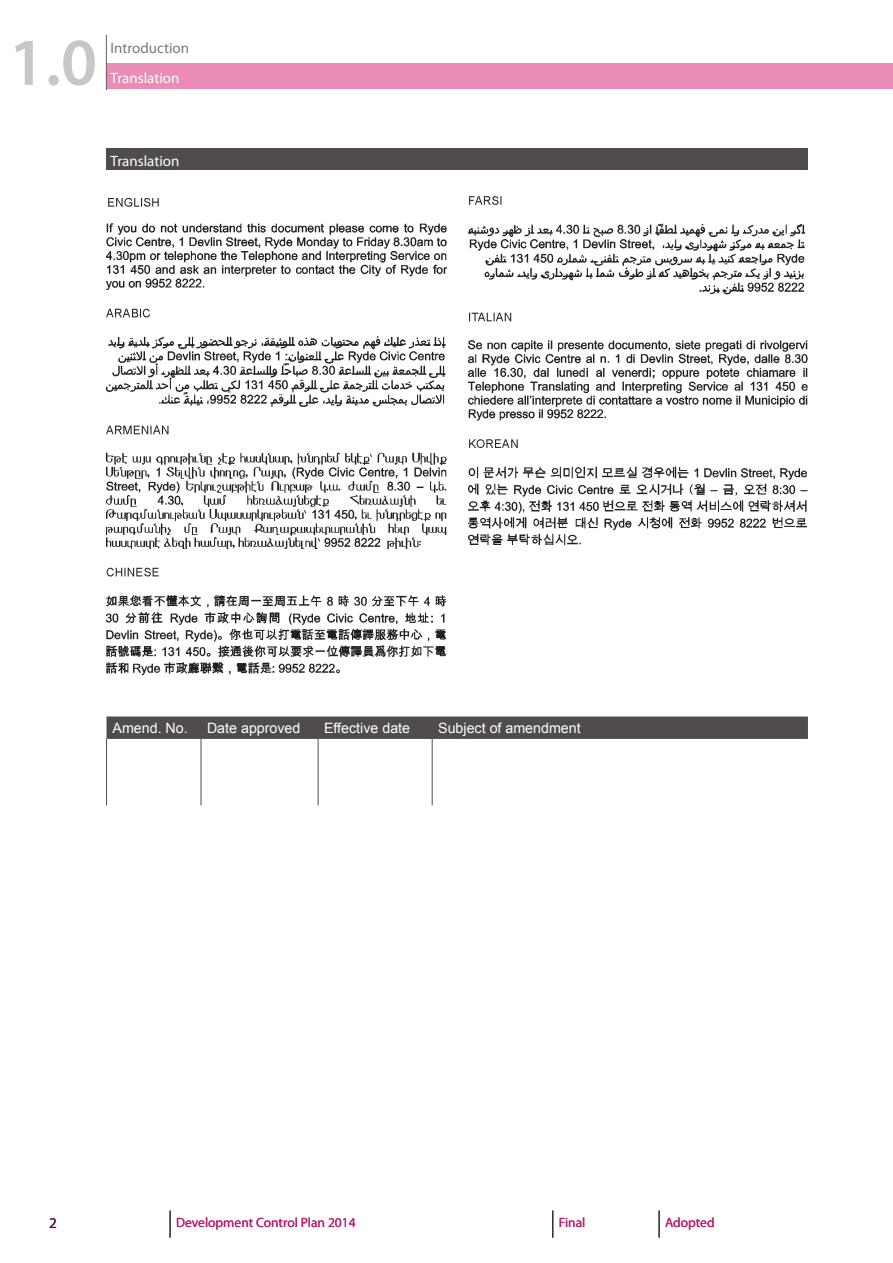
<style>
.page{position:relative;width:893px;height:1263px;background:#fff}
.page>*{position:absolute;margin:0;border:0;box-sizing:border-box;transform-origin:0 0}
.t1{font:600 67.5px "Myriad Pro";color:#c8c7c8}
.t2{font:15px "Myriad Pro";color:#fff}
.t3{font:15px "Myriad Pro";color:#7b787a}
.Page_Number{font:15px "Myriad Pro";color:#620847}
.t4{font:14.25px "Arial";color:#fff}
.Footer_Text_Green{font:13.5px "Myriad Pro";color:#bf1e71}
</style>
<div class="page">
<div style="left:106px;top:149px;width:702px;height:21px;background:#504b4e"></div>
<svg style="left:107px;top:716px;width:701px;height:23px;background:#544f52"></svg>
<hr style="left:106px;top:739px;width:1px;height:66px;background:#504b4e">
<hr style="left:201px;top:739px;width:1px;height:66px;background:#504b4e">
<hr style="left:318px;top:739px;width:1px;height:66px;background:#504b4e">
<hr style="left:432px;top:739px;width:1px;height:66px;background:#504b4e">
<img style="left:106px;top:198px;width:340px;height:478px">
<img style="left:468px;top:196px;width:340px;height:349px">
<svg style="left:170px;top:1210px;width:1px;height:27px"></svg>
<svg style="left:552px;top:1210px;width:1px;height:27px"></svg>
<svg style="left:659px;top:1210px;width:1px;height:27px"></svg>
<div style="left:107px;top:64px;width:786px;height:25px;background:#ea8cb5"></div>
<hr style="left:106px;top:35px;width:1px;height:54px;background:#635e61">
<h1 class="t1" style="left:9px;top:19px;width:90px">1.0</h1>
<p class="t3" style="left:111px;top:39px;width:80px">Introduction</p>
<p class="t2" style="left:111px;top:68px;width:70px">Translation</p>
<p class="t2" style="left:111px;top:151px;width:70px">Translation</p>
<p class="t4" style="left:113px;top:718px;width:77px">Amend. No.</p>
<p class="t4" style="left:207px;top:718px;width:95px">Date approved</p>
<p class="t4" style="left:324px;top:718px;width:88px">Effective date</p>
<p class="t4" style="left:438px;top:718px;width:144px">Subject of amendment</p>
<p class="Page_Number" style="left:49px;top:1213px;width:9px">2</p>
<p class="Footer_Text_Green" style="left:176px;top:1214px;width:181px">Development Control Plan 2014</p>
<p class="Footer_Text_Green" style="left:559px;top:1214px;width:28px">Final</p>
<p class="Footer_Text_Green" style="left:665px;top:1214px;width:51px">Adopted</p>
</div>
